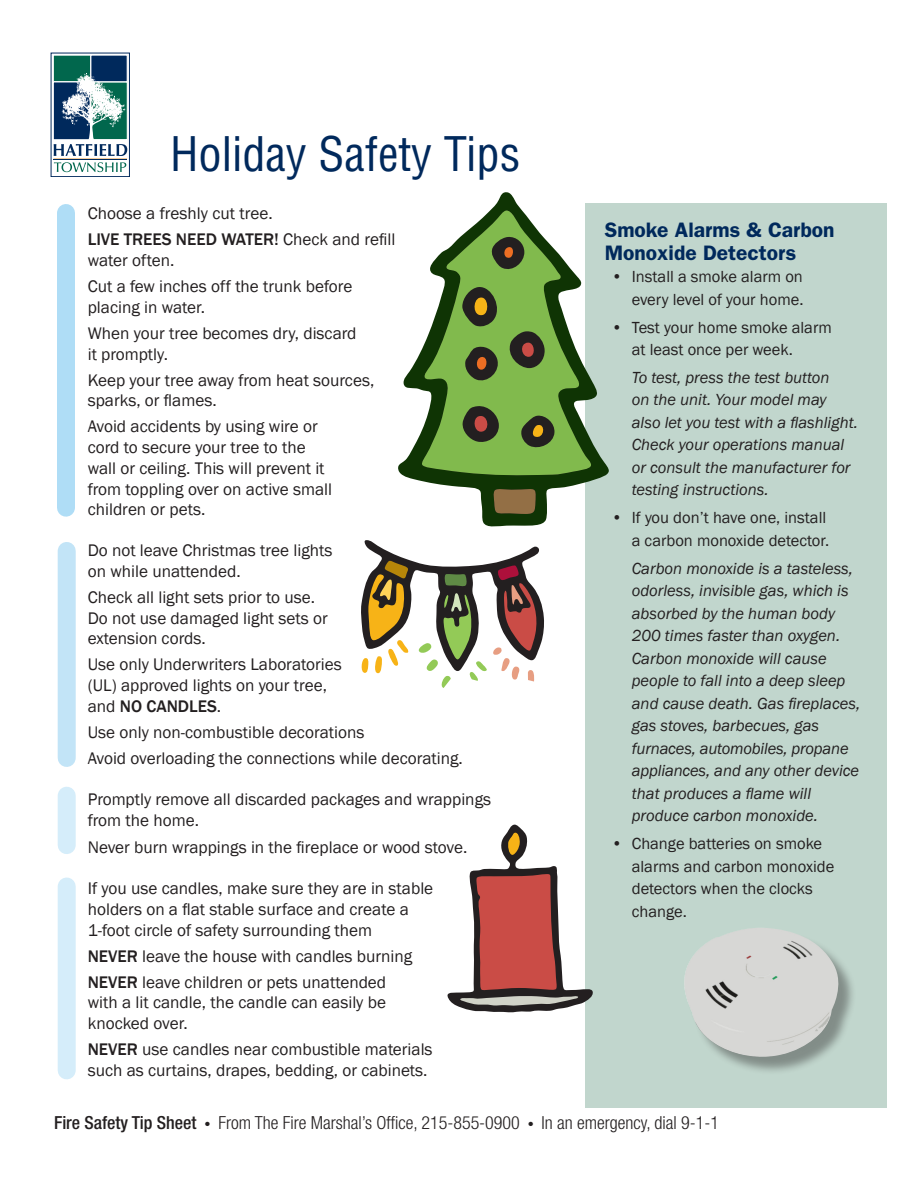
<style>
.page{position:relative;width:918px;height:1188px;background:#fff}
.page>*{position:absolute;margin:0;border:0;box-sizing:border-box;transform-origin:0 0}
.t1{font:condensed 46.5px "Helvetica";color:#00295c}
.t2{font:600 21px/22.5px "Franklin Gothic";color:#00295c}
.t3{font:300 condensed 18px "Helvetica Neue";color:#231f20}
.t4{font:500 condensed 18px "Helvetica Neue";color:#231f20}
.t5{font:17.25px/20.7px "Franklin Gothic";color:#231f20}
.t6{font:italic 16.5px/22.5px "Franklin Gothic";color:#231f20}
.t7{font:16.5px/22.5px "Franklin Gothic";color:#231f20;text-align:right}
.s1{font-weight:500}
</style>
<div class="page">
<div style="left:586px;top:204px;width:301px;height:904px;background:#c1d6cd"></div>
<div style="left:53px;top:55px;width:38px;height:27px;background:#01674d;border:1px solid #fff"></div>
<div style="left:91px;top:55px;width:36px;height:27px;background:#00295c"></div>
<div style="left:53px;top:82px;width:38px;height:58px;background:#e1e5eb"></div>
<div style="left:91px;top:82px;width:37px;height:58px;background:#eff5f3"></div>
<hr style="left:54px;top:159px;width:73px;height:1px;background:#00295c">
<div style="left:51px;top:53px;width:79px;height:124px;border:1px solid #00295c"></div>
<svg style="left:54px;top:162px;width:72px;height:10px"></svg>
<svg style="left:54px;top:74px;width:73px;height:82px"></svg>
<svg style="left:398px;top:192px;width:211px;height:337px"></svg>
<svg style="left:421px;top:209px;width:171px;height:267px;fill:#81ba4d"></svg>
<svg style="left:491px;top:236px;width:33px;height:36px"></svg>
<svg style="left:462px;top:286px;width:83px;height:98px;background:#69883d"></svg>
<svg style="left:462px;top:405px;width:37px;height:39px"></svg>
<svg style="left:520px;top:415px;width:35px;height:35px"></svg>
<svg style="left:493px;top:488px;width:43px;height:26px"></svg>
<div style="left:686px;top:930px;width:170px;height:145px;background:#231f20;opacity:.4"></div>
<img style="left:684px;top:928px;width:161px;height:135px">
<div style="left:57px;top:213px;width:18px;height:295px;background:#afddf6"></div>
<div style="left:58px;top:551px;width:18px;height:207px;background:#c2e4f7"></div>
<div style="left:58px;top:886px;width:18px;height:184px;background:#d5edfa"></div>
<svg style="left:361px;top:540px;width:183px;height:148px"></svg>
<svg style="left:447px;top:824px;width:146px;height:188px"></svg>
<div style="left:58px;top:796px;width:18px;height:49px;background:#d5edfa"></div>
<p class="t1" style="left:170px;top:125px;width:352px">Holiday Safety Tips</p>
<p class="t5" style="left:61px;top:203px;width:213px">• Choose a freshly cut tree.</p>
<p class="t5" style="left:88px;top:230px;width:309px;text-indent:-27px"><span class="s1">• LIVE TREES NEED WATER!</span> Check and refill water often.</p>
<p class="t5" style="left:88px;top:276px;width:266px;text-indent:-27px">• Cut a few inches off the trunk before placing in water.</p>
<p class="t5" style="left:88px;top:323px;width:270px;text-indent:-27px">• When your tree becomes dry, discard it promptly.</p>
<p class="t5" style="left:88px;top:370px;width:288px;text-indent:-27px">• Keep your tree away from heat sources, sparks, or flames.</p>
<p class="t5" style="left:88px;top:417px;width:246px;text-indent:-27px">• Avoid accidents by using wire or cord to secure your tree to the wall or ceiling. This will prevent it from toppling over on active small children or pets.</p>
<p class="t5" style="left:88px;top:540px;width:246px;text-indent:-27px">• Do not leave Christmas tree lights on while unattended.</p>
<p class="t5" style="left:88px;top:587px;width:242px;text-indent:-27px">• Check all light sets prior to use.<br>Do not use damaged light sets or extension cords.</p>
<p class="t5" style="left:88px;top:655px;width:256px;text-indent:-27px">• Use only Underwriters Laboratories (UL) approved lights on your tree, and <span class="s1">NO CANDLES</span>.</p>
<p class="t5" style="left:61px;top:722px;width:305px">• Use only non-combustible decorations</p>
<p class="t5" style="left:61px;top:748px;width:404px">• Avoid overloading the connections while decorating.</p>
<p class="t5" style="left:88px;top:789px;width:405px;text-indent:-27px">• Promptly remove all discarded packages and wrappings from the home.</p>
<p class="t5" style="left:61px;top:837px;width:408px">• Never burn wrappings in the fireplace or wood stove.</p>
<p class="t5" style="left:88px;top:878px;width:347px;text-indent:-27px">• If you use candles, make sure they are in stable holders on a flat stable surface and create a<br>1-foot circle of safety surrounding them</p>
<p class="t5" style="left:61px;top:946px;width:353px"><span class="s1">• NEVER</span> leave the house with candles burning</p>
<p class="t5" style="left:88px;top:972px;width:300px;text-align:justify;text-indent:-27px"><span class="s1">• NEVER</span> leave children or pets unattended with a lit candle, the candle can easily be knocked over.</p>
<p class="t5" style="left:61px;top:1040px;width:373px;text-align:right"><span class="s1">• NEVER</span> use candles near combustible materials such as curtains, drapes, bedding, or cabinets.</p>
<p class="t4" style="left:54px;top:1112px;width:144px">Fire Safety Tip Sheet</p>
<p class="t3" style="left:205px;top:1112px;width:316px">● From The Fire Marshal’s Office, 215-855-0900</p>
<p class="t3" style="left:529px;top:1112px;width:192px">● In an emergency, dial 9-1-1</p>
<p class="t2" style="left:605px;top:219px;width:231px">Smoke Alarms &amp; Carbon<br>Monoxide Detectors</p>
<p class="t7" style="left:612px;top:266px;width:193px">• Install a smoke alarm on every level of your home.</p>
<p class="t7" style="left:632px;top:316px;width:202px;text-align:left;text-indent:-20px">• Test your home smoke alarm at least once per week.</p>
<p class="t6" style="left:632px;top:367px;width:228px">To test, press the test button<br>on the unit. Your model may also let you test with a flashlight.<br>Check your operations manual or consult the manufacturer for testing instructions.</p>
<p class="t7" style="left:612px;top:507px;width:219px">• If you don’t have one, install a carbon monoxide detector.</p>
<p class="t6" style="left:632px;top:557px;width:230px">Carbon monoxide is a tasteless, odorless, invisible gas, which is absorbed by the human body<br>200 times faster than oxygen.<br>Carbon monoxide will cause people to fall into a deep sleep and cause death. Gas fireplaces, gas stoves, barbecues, gas furnaces, automobiles, propane appliances, and any other device that produces a flame will produce carbon monoxide.</p>
<p class="t7" style="left:632px;top:833px;width:204px;text-align:left;text-indent:-20px">• Change batteries on smoke alarms and carbon monoxide detectors when the clocks change.</p>
</div>
